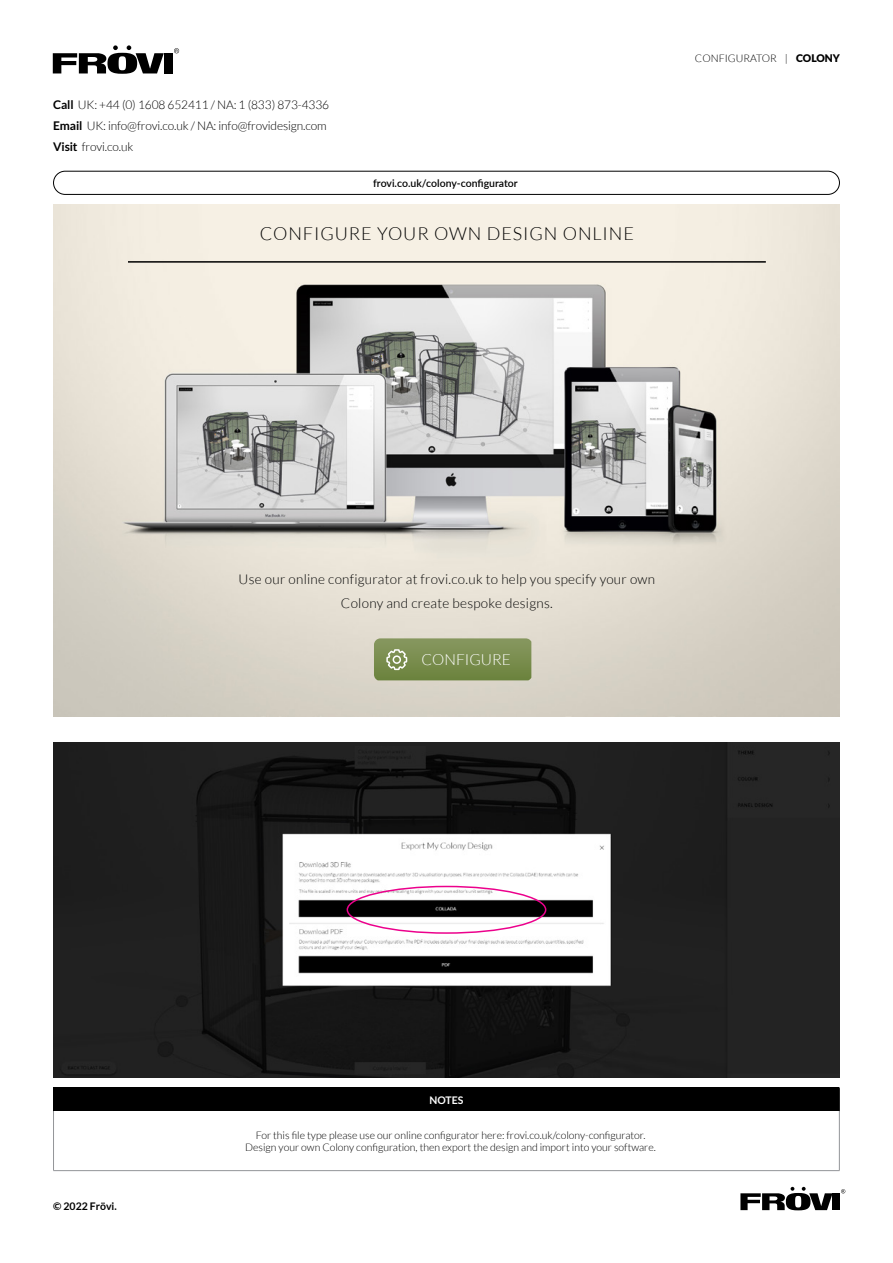
<style>
.page{position:relative;width:893px;height:1263px;background:#fff}
.page>*{position:absolute;margin:0;border:0;box-sizing:border-box;transform-origin:0 0}
.t1{font:300 18px "Lato";letter-spacing:.05em;color:#000}
.t2{font:300 15.3px "Lato";color:#fff}
.t3{font:300 13.5px/24px "Lato";letter-spacing:.02em;color:#000;text-align:center}
.t4{font:300 12px/21px "Lato";letter-spacing:-.01em;color:#000}
.t5{font:300 10.5px/12.3px "Lato";color:#000;text-align:center}
.t6{font:600 10.5px "Lato";color:#000}
.t7{font:700 10.5px "Lato";color:#000}
.t8{font:700 10.5px "Lato";color:#fff}
.s1{font-weight:700}
.s2{font-weight:900}
</style>
<div class="page">
<div style="left:54px;top:1088px;width:785px;height:23px;background:#000"></div>
<hr style="left:53px;top:1111px;width:1px;height:59px;background:#939598">
<hr style="left:839px;top:1111px;width:1px;height:59px;background:#939598">
<svg style="left:839px;top:1088px;width:1px;height:23px"></svg>
<hr style="left:53px;top:1170px;width:786px;height:1px;background:#939598">
<hr style="left:53px;top:1087px;width:786px;height:1px;background:#000">
<svg style="left:53px;top:1088px;width:1px;height:23px"></svg>
<div style="left:833px;top:1193px;width:7px;height:17px;background:#000"></div>
<svg style="left:740px;top:1187px;width:93px;height:23px"></svg>
<svg style="left:841px;top:1189px;width:4px;height:4px"></svg>
<img style="left:53px;top:742px;width:787px;height:335px">
<div style="left:347px;top:886px;width:199px;height:48px;border:2px solid #ec008c;border-radius:50%"></div>
<div style="left:53px;top:171px;width:787px;height:24px;border:1px solid #000;border-radius:12px"></div>
<div style="left:164px;top:53px;width:9px;height:20px;background:#000"></div>
<svg style="left:53px;top:45px;width:111px;height:29px"></svg>
<svg style="left:174px;top:48px;width:5px;height:5px"></svg>
<img style="left:54px;top:204px;width:785px;height:513px">
<hr style="left:128px;top:261px;width:638px;height:2px;background:#000">
<svg style="left:374px;top:638px;width:157px;height:42px;background:#7d9053"></svg>
<p class="t4" style="left:53px;top:95px;width:278px"><span class="s1">Call</span> UK: +44 (0) 1608 652411 / NA: 1 (833) 873-4336<br><span class="s1">Email</span> UK: info@frovi.co.uk / NA: info@frovidesign.com<br><span class="s1">Visit</span> frovi.co.uk</p>
<p class="t6" style="left:373px;top:176px;width:146px">frovi.co.uk/colony-configurator</p>
<h1 class="t1" style="left:260px;top:224px;width:376px">CONFIGURE YOUR OWN DESIGN ONLINE</h1>
<p class="t5" style="left:695px;top:52px;width:146px">CONFIGURATOR | <span class="s2">COLONY</span></p>
<p class="t3" style="left:239px;top:567px;width:418px">Use our online configurator at frovi.co.uk to help you specify your own<br>Colony and create bespoke designs.</p>
<h2 class="t2" style="left:421px;top:651px;width:91px">CONFIGURE</h2>
<p class="t7" style="left:53px;top:1200px;width:65px">© 2022 Frövi.</p>
<p class="t8" style="left:430px;top:1094px;width:35px">NOTES</p>
<p class="t5" style="left:245px;top:1129px;width:412px">For this file type please use our online configurator here: frovi.co.uk/colony-configurator.<br>Design your own Colony configuration, then export the design and import into your software.</p>
</div>
